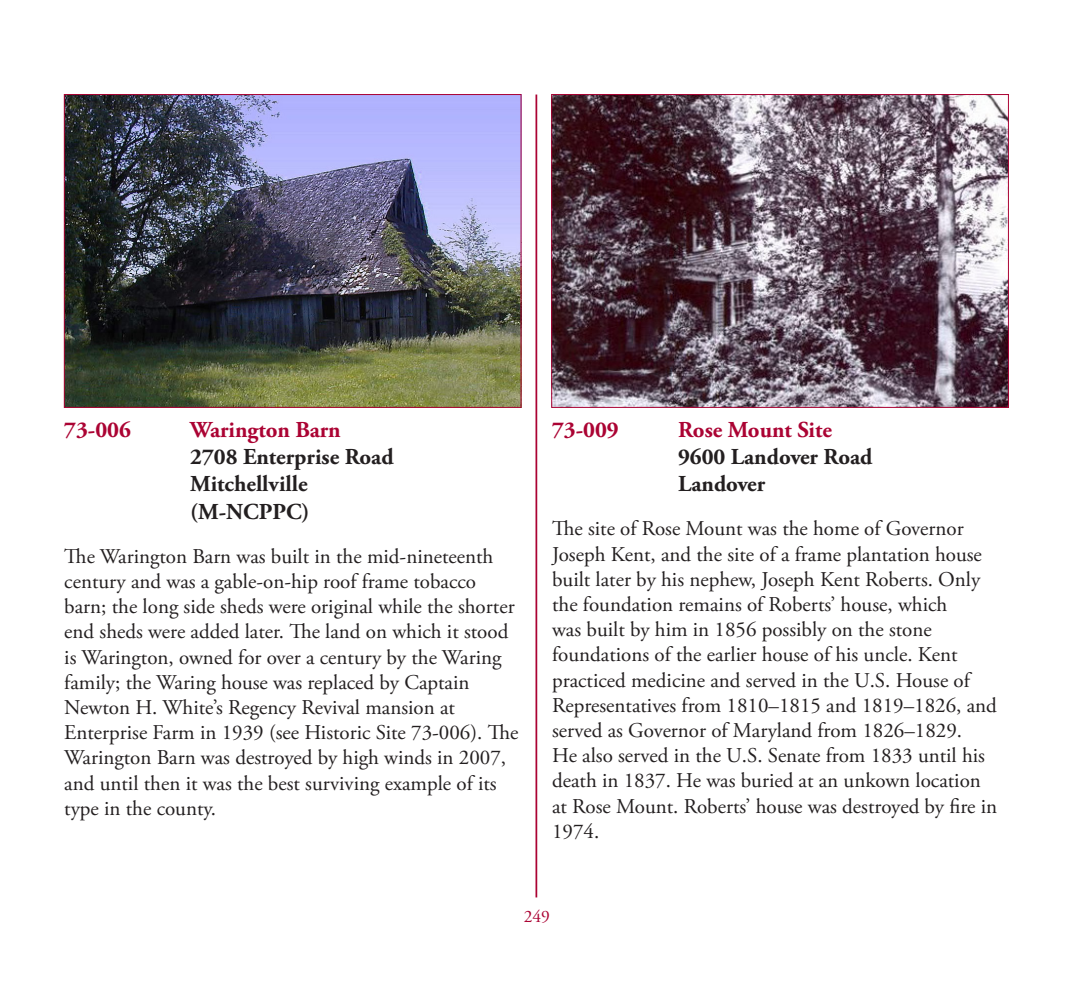
<style>
.page{position:relative;width:1071px;height:992px;background:#fff}
.page>*{position:absolute;margin:0;border:0;box-sizing:border-box;transform-origin:0 0}
.Site_Name{font:700 22.75px "Adobe Garamond Pro";color:#231f20}
.Site_Name_in_Color{font:700 22.75px "Adobe Garamond Pro";color:#ab0333}
.t1{font:21px/25.2px "Adobe Garamond Pro";color:#231f20}
.t2{font:17.5px "Adobe Garamond Pro";color:#ab0333}
</style>
<div class="page">
<hr style="left:536px;top:94px;width:1px;height:803px;background:#ab0333">
<img style="left:553px;top:96px;width:454px;height:310px">
<div style="left:551px;top:94px;width:458px;height:314px;border:1px solid #ab0333"></div>
<img style="left:66px;top:96px;width:454px;height:310px">
<div style="left:64px;top:94px;width:458px;height:314px;border:1px solid #ab0333"></div>
<p class="Site_Name_in_Color" style="left:64px;top:416px;width:68px">73-006</p>
<p class="Site_Name_in_Color" style="left:190px;top:416px;width:152px">Warington Barn</p>
<p class="Site_Name" style="left:190px;top:443px;width:205px">2708 Enterprise Road</p>
<p class="Site_Name" style="left:190px;top:471px;width:119px">Mitchellville</p>
<p class="Site_Name" style="left:190px;top:498px;width:121px">(M-NCPPC)</p>
<p class="t1" style="left:64px;top:544px;width:456px">The Warington Barn was built in the mid-nineteenth century and was a gable-on-hip roof frame tobacco barn; the long side sheds were original while the shorter end sheds were added later. The land on which it stood is Warington, owned for over a century by the Waring family; the Waring house was replaced by Captain Newton H. White’s Regency Revival mansion at Enterprise Farm in 1939 (see Historic Site 73-006). The Warington Barn was destroyed by high winds in 2007, and until then it was the best surviving example of its type in the county.</p>
<p class="Site_Name_in_Color" style="left:552px;top:416px;width:68px">73-009</p>
<p class="Site_Name_in_Color" style="left:678px;top:416px;width:155px">Rose Mount Site</p>
<p class="Site_Name" style="left:678px;top:443px;width:196px">9600 Landover Road</p>
<p class="Site_Name" style="left:678px;top:471px;width:89px">Landover</p>
<p class="t1" style="left:552px;top:517px;width:447px">The site of Rose Mount was the home of Governor Joseph Kent, and the site of a frame plantation house built later by his nephew, Joseph Kent Roberts. Only the foundation remains of Roberts’ house, which<br>was built by him in 1856 possibly on the stone foundations of the earlier house of his uncle. Kent practiced medicine and served in the U.S. House of Representatives from 1810–1815 and 1819–1826, and served as Governor of Maryland from 1826–1829.<br>He also served in the U.S. Senate from 1833 until his death in 1837. He was buried at an unkown location at Rose Mount. Roberts’ house was destroyed by fire in 1974.</p>
<p class="t2" style="left:524px;top:906px;width:28px">249</p>
</div>
